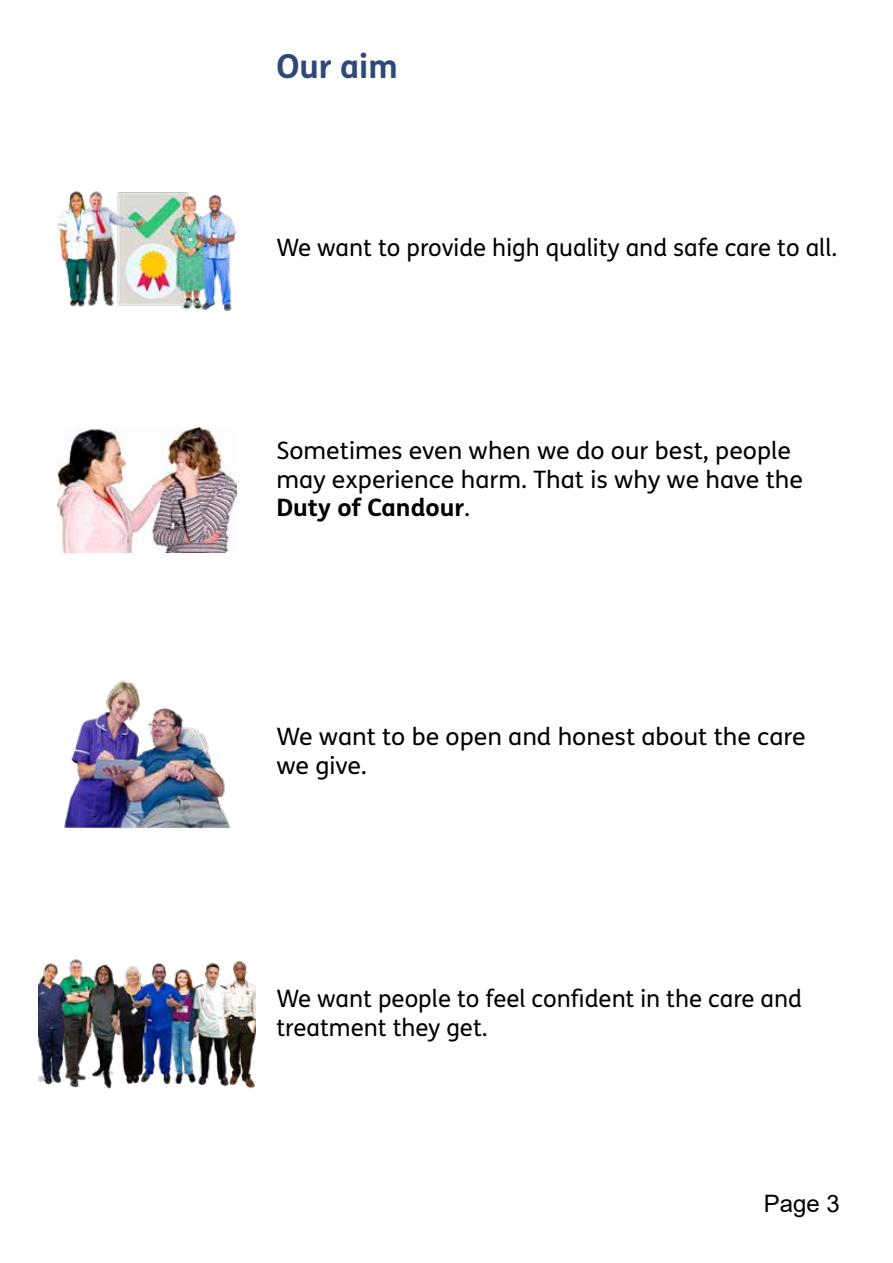
<style>
.page{position:relative;width:893px;height:1263px;background:#fff}
.page>*{position:absolute;margin:0;border:0;box-sizing:border-box;transform-origin:0 0}
.t1{font:700 33px "FS Me Pro";color:#2e4976}
.t2{font:24px/28.8px "FS Me Pro";color:#000;scale:1.04 1}
.t3{font:24px/28.8px "FS Me Pro";color:#000}
.t4{font:24px "Arial";color:#000}
.s1{font-weight:700}
</style>
<div class="page">
<img style="left:57px;top:191px;width:179px;height:120px">
<img style="left:57px;top:428px;width:179px;height:125px">
<img style="left:64px;top:680px;width:166px;height:149px">
<img style="left:38px;top:959px;width:217px;height:130px">
<h1 class="t1" style="left:276px;top:41px;width:123px">Our aim</h1>
<p class="t3" style="left:276px;top:232px;width:562px">We want to provide high quality and safe care to all.</p>
<p class="t2" style="left:276px;top:435px;width:508px">Sometimes even when we do our best, people may experience harm. That is why we have the<br><span class="s1">Duty of Candour</span>.</p>
<p class="t2" style="left:276px;top:722px;width:510px">We want to be open and honest about the care we give.</p>
<p class="t3" style="left:276px;top:983px;width:527px">We want people to feel confdent in the care and treatment they get.</p>
<p class="t4" style="left:764px;top:1187px;width:78px">Page 3</p>
</div>
